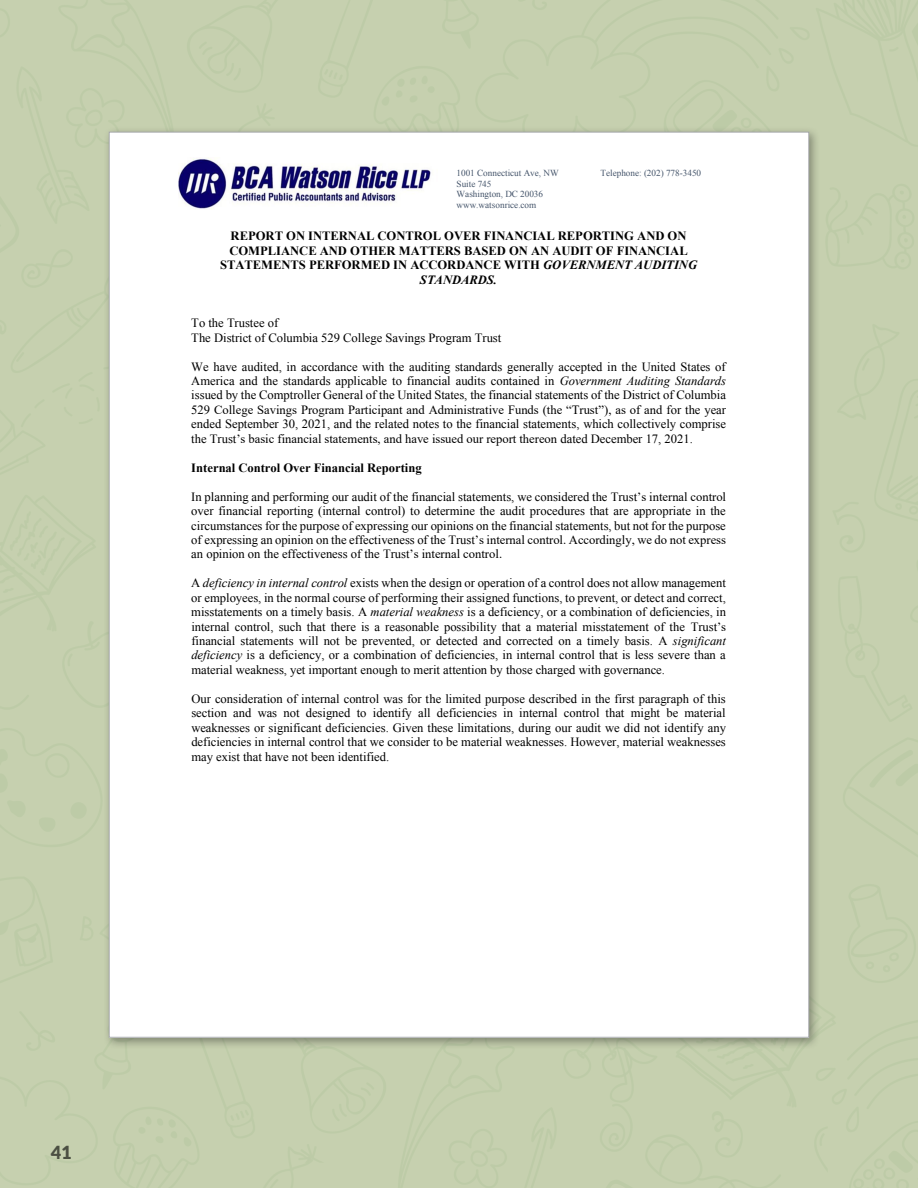
<style>
.page{position:relative;width:918px;height:1188px;background:#fff}
.page>*{position:absolute;margin:0;border:0;box-sizing:border-box;transform-origin:0 0}
.t1{font:900 18px "Lato";color:#000}
.t2{font:12.6px/14.4px "Times New Roman";color:#000;text-align:justify}
.t3{font:700 12.6px/14.5px "Times New Roman";letter-spacing:-.005em;color:#000;text-align:center}
.t4{font:9.15px/10.5px "Times New Roman";letter-spacing:-.005em;color:#44546a}
.s1{font-style:italic}
</style>
<div class="page">
<div style="left:103px;top:126px;width:718px;height:923px;background:#000;opacity:.35"></div>
<div style="left:109px;top:132px;width:700px;height:905px;background:#fff"></div>
<img style="left:178px;top:158px;width:253px;height:51px">
<p class="t4" style="left:457px;top:168px;width:104px">1001 Connecticut Ave, NW<br>Suite 745<br>Washington, DC 20036 www.watsonrice.com</p>
<p class="t4" style="left:601px;top:168px;width:102px">Telephone: (202) 778-3450</p>
<p class="t3" style="left:220px;top:229px;width:479px">REPORT ON INTERNAL CONTROL OVER FINANCIAL REPORTING AND ON COMPLIANCE AND OTHER MATTERS BASED ON AN AUDIT OF FINANCIAL STATEMENTS PERFORMED IN ACCORDANCE WITH <span class="s1">GOVERNMENT AUDITING STANDARDS.</span></p>
<p class="t2" style="left:191px;top:316px;width:312px">To the Trustee of<br>The District of Columbia 529 College Savings Program Trust</p>
<p class="t2" style="left:191px;top:359px;width:536px">We have audited, in accordance with the auditing standards generally accepted in the United States of America and the standards applicable to financial audits contained in <span class="s1">Government Auditing Standards </span>issued by the Comptroller General of the United States, the financial statements of the District of Columbia 529 College Savings Program Participant and Administrative Funds (the “Trust”), as of and for the year ended September 30, 2021, and the related notes to the financial statements, which collectively comprise the Trust’s basic financial statements, and have issued our report thereon dated December 17, 2021.</p>
<p class="t3" style="left:191px;top:460px;width:232px">Internal Control Over Financial Reporting</p>
<p class="t2" style="left:191px;top:489px;width:536px">In planning and performing our audit of the financial statements, we considered the Trust’s internal control over financial reporting (internal control) to determine the audit procedures that are appropriate in the circumstances for the purpose of expressing our opinions on the financial statements, but not for the purpose of expressing an opinion on the effectiveness of the Trust’s internal control. Accordingly, we do not express an opinion on the effectiveness of the Trust’s internal control.</p>
<p class="t2" style="left:191px;top:576px;width:536px">A <span class="s1">deficiency in internal control</span> exists when the design or operation of a control does not allow management or employees, in the normal course of performing their assigned functions, to prevent, or detect and correct, misstatements on a timely basis. A <span class="s1">material weakness</span> is a deficiency, or a combination of deficiencies, in internal control, such that there is a reasonable possibility that a material misstatement of the Trust’s financial statements will not be prevented, or detected and corrected on a timely basis. A <span class="s1">significant deficiency</span> is a deficiency, or a combination of deficiencies, in internal control that is less severe than a material weakness, yet important enough to merit attention by those charged with governance.</p>
<p class="t2" style="left:191px;top:691px;width:536px">Our consideration of internal control was for the limited purpose described in the first paragraph of this section and was not designed to identify all deficiencies in internal control that might be material weaknesses or significant deficiencies. Given these limitations, during our audit we did not identify any deficiencies in internal control that we consider to be material weaknesses. However, material weaknesses may exist that have not been identified.</p>
<h1 class="t1" style="left:51px;top:1142px;width:22px">41</h1>
</div>
